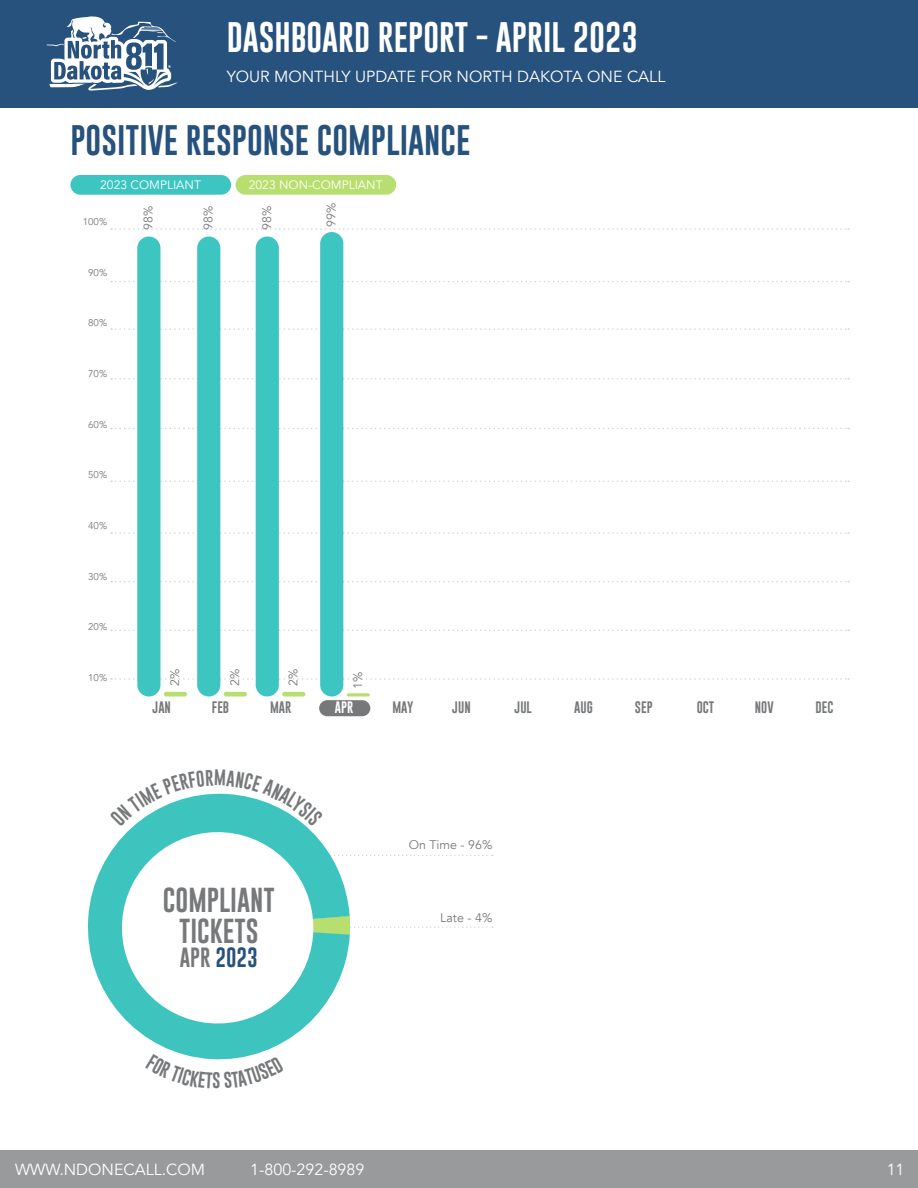
<style>
.page{position:relative;width:918px;height:1188px;background:#fff}
.page>*{position:absolute;margin:0;border:0;box-sizing:border-box;transform-origin:0 0}
.t1{font:31.2px "Gobold";color:#27527d}
.t2{font:31.2px "Gobold";color:#fff}
.t3{font:25.35px "Gobold";color:#76787a}
.t4{font:20.4px "Gobold";color:#27527d}
.t5{font:16.5px "Gobold";color:#76787a}
.t6{font:16.05px "Avenir";color:#fff}
.t7{font:12.45px "Avenir";color:#76787a}
.t8{font:12.3px "Avenir";color:#76787a}
.t9{font:12.15px "Gobold";color:#76787a}
.t10{font:12.15px "Avenir";color:#fff}
.t11{font:12.15px "Gobold";color:#fff}
.t12{font:9.75px "Avenir";color:#76787a}
.s1{color:#76787a}
</style>
<div class="page">
<svg style="left:350px;top:855px;width:143px;height:1px"></svg>
<svg style="left:350px;top:926px;width:143px;height:2px"></svg>
<svg style="left:87px;top:843px;width:263px;height:217px"></svg>
<svg style="left:111px;top:228px;width:738px;height:2px"></svg>
<svg style="left:111px;top:281px;width:738px;height:1px"></svg>
<svg style="left:111px;top:328px;width:738px;height:2px"></svg>
<svg style="left:111px;top:378px;width:738px;height:2px"></svg>
<svg style="left:111px;top:428px;width:738px;height:1px"></svg>
<svg style="left:111px;top:481px;width:738px;height:1px"></svg>
<svg style="left:111px;top:532px;width:738px;height:2px"></svg>
<svg style="left:111px;top:581px;width:738px;height:1px"></svg>
<svg style="left:111px;top:630px;width:738px;height:1px"></svg>
<svg style="left:111px;top:678px;width:738px;height:2px"></svg>
<div style="left:319px;top:700px;width:51px;height:16px;background:#76787a;border-radius:8px"></div>
<div style="left:70px;top:175px;width:161px;height:20px;background:#3dc5c1;border-radius:10px"></div>
<div style="left:236px;top:175px;width:160px;height:20px;background:#b8de6f;border-radius:10px"></div>
<div style="left:0;top:0;width:918px;height:107px;background:#27527d"></div>
<div style="left:0;top:1150px;width:918px;height:38px;background:#989a9c"></div>
<svg style="left:47px;top:16px;width:131px;height:75px"></svg>
<svg style="left:113px;top:826px;width:209px;height:207px"></svg>
<div style="left:137px;top:237px;width:23px;height:459px;background:#3dc5c1;border-radius:12px"></div>
<hr style="left:164px;top:692px;width:23px;height:4px;background:#b8de6f;border-radius:2px">
<div style="left:197px;top:237px;width:23px;height:459px;background:#3dc5c1;border-radius:12px"></div>
<hr style="left:224px;top:692px;width:23px;height:4px;background:#b8de6f;border-radius:2px">
<div style="left:256px;top:237px;width:23px;height:459px;background:#3dc5c1;border-radius:12px"></div>
<hr style="left:282px;top:692px;width:23px;height:4px;background:#b8de6f;border-radius:2px">
<div style="left:320px;top:232px;width:23px;height:464px;background:#3dc5c1;border-radius:12px"></div>
<hr style="left:347px;top:693px;width:23px;height:3px;background:#b8de6f;border-radius:2px">
<svg style="left:134px;top:793px;width:172px;height:33px"></svg>
<svg style="left:145px;top:1054px;width:68px;height:6px"></svg>
<svg style="left:224px;top:1056px;width:60px;height:4px"></svg>
<p class="t2" style="left:227px;top:17px;width:413px">DASHBOARD REPORT - APRIL 2023</p>
<p class="t6" style="left:227px;top:67px;width:440px">YOUR MONTHLY UPDATE FOR NORTH DAKOTA ONE CALL</p>
<p class="t1" style="left:70px;top:120px;width:401px">POSITIVE RESPONSE COMPLIANCE</p>
<p class="t10" style="left:100px;top:177px;width:102px">2023 COMPLIANT</p>
<p class="t10" style="left:249px;top:177px;width:135px">2023 NON-COMPLIANT</p>
<p class="t12" style="left:83px;top:216px;width:26px">100%</p>
<p class="t12" style="left:88px;top:267px;width:21px">90%</p>
<p class="t12" style="left:88px;top:317px;width:21px">80%</p>
<p class="t12" style="left:88px;top:368px;width:21px">70%</p>
<p class="t12" style="left:88px;top:418px;width:21px">60%</p>
<p class="t12" style="left:88px;top:469px;width:21px">50%</p>
<p class="t12" style="left:88px;top:520px;width:21px">40%</p>
<p class="t12" style="left:88px;top:570px;width:21px">30%</p>
<p class="t12" style="left:88px;top:621px;width:21px">20%</p>
<p class="t12" style="left:88px;top:672px;width:21px">10%</p>
<p class="t8" style="left:141px;top:230px;width:25px;rotate:-90deg">98%</p>
<p class="t8" style="left:201px;top:230px;width:25px;rotate:-90deg">98%</p>
<p class="t8" style="left:259px;top:230px;width:25px;rotate:-90deg">98%</p>
<p class="t8" style="left:324px;top:227px;width:25px;rotate:-90deg">99%</p>
<p class="t8" style="left:168px;top:686px;width:19px;rotate:-90deg">2%</p>
<p class="t8" style="left:227px;top:686px;width:19px;rotate:-90deg">2%</p>
<p class="t8" style="left:286px;top:686px;width:19px;rotate:-90deg">2%</p>
<p class="t8" style="left:350px;top:689px;width:19px;rotate:-90deg">1%</p>
<p class="t9" style="left:153px;top:700px;width:20px">JAN</p>
<p class="t9" style="left:212px;top:700px;width:19px">FEB</p>
<p class="t9" style="left:270px;top:700px;width:23px">MAR</p>
<p class="t11" style="left:335px;top:700px;width:20px">APR</p>
<p class="t9" style="left:392px;top:700px;width:23px">MAY</p>
<p class="t9" style="left:452px;top:700px;width:20px">JUN</p>
<p class="t9" style="left:515px;top:700px;width:19px">JUL</p>
<p class="t9" style="left:574px;top:700px;width:20px">AUG</p>
<p class="t9" style="left:635px;top:700px;width:19px">SEP</p>
<p class="t9" style="left:697px;top:700px;width:19px">OCT</p>
<p class="t9" style="left:755px;top:700px;width:20px">NOV</p>
<p class="t9" style="left:816px;top:700px;width:19px">DEC</p>
<p class="t3" style="left:163px;top:884px;width:113px">COMPLIANT</p>
<p class="t3" style="left:179px;top:914px;width:81px">TICKETS</p>
<p class="t4" style="left:180px;top:944px;width:80px"><span class="s1">APR</span> 2023</p>
<p class="t5" style="left:212px;top:1070px;width:10px">S</p>
<p class="t7" style="left:409px;top:838px;width:85px">On Time - 96%</p>
<p class="t7" style="left:440px;top:910px;width:54px">Late - 4%</p>
<p class="t6" style="left:15px;top:1160px;width:192px">WWW.NDONECALL.COM</p>
<p class="t6" style="left:250px;top:1160px;width:116px">1-800-292-8989</p>
<p class="t6" style="left:887px;top:1160px;width:19px">11</p>
</div>
